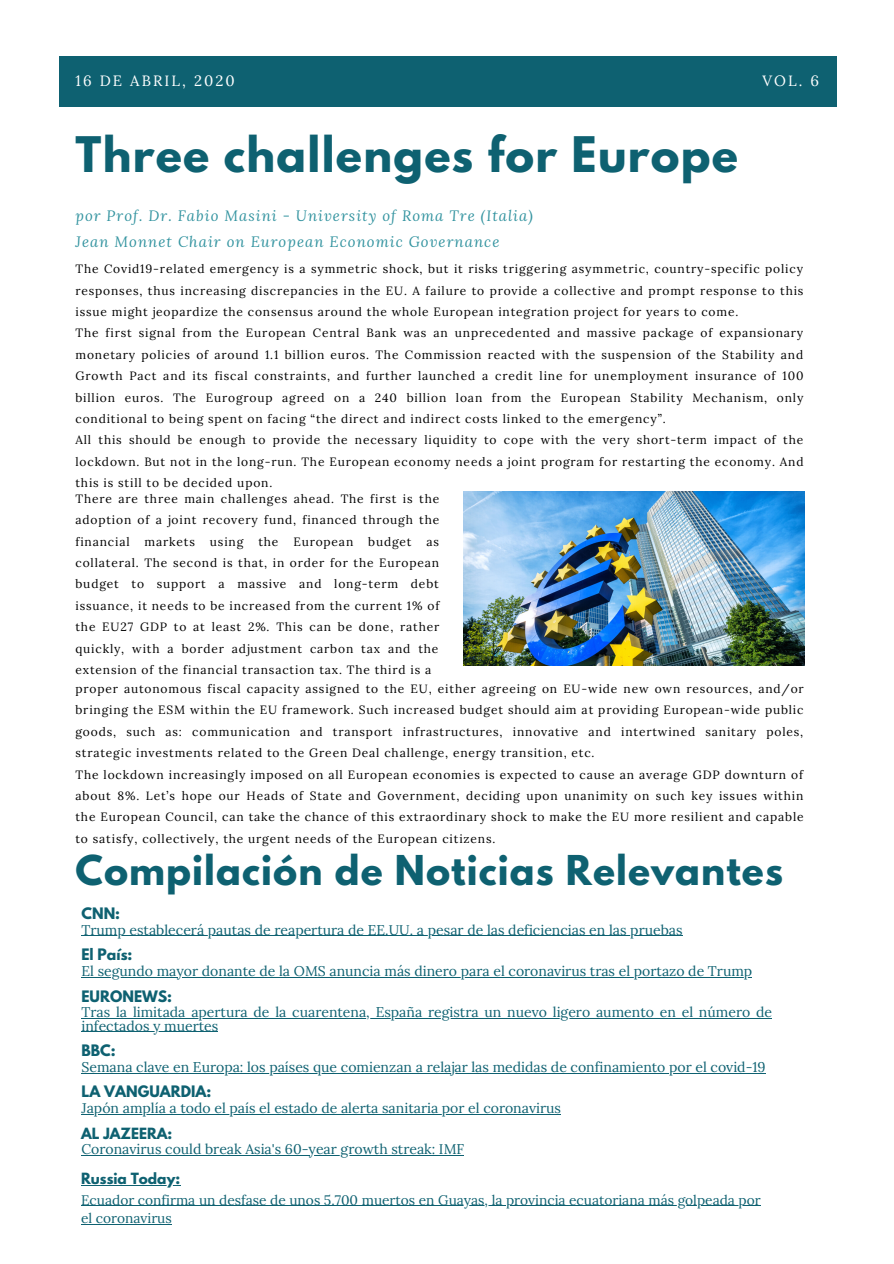
<style>
.page{position:relative;width:894px;height:1264px;background:#fff}
.page>*{position:absolute;margin:0;border:0;box-sizing:border-box;transform-origin:0 0}
.t1{font:700 43.35px "League Spartan";letter-spacing:.03em;color:#0e6171}
.t2{font:700 36.45px "League Spartan";letter-spacing:.03em;color:#0e6171}
.t3{font:italic 14.85px/26px "Lora";letter-spacing:.07em;color:#3494a0}
.t4{font:14.85px "Lora";letter-spacing:.14em;color:#fff}
.t5{font:13.95px/13.6px "Lora";color:#0e6171}
.t6{font:700 13.95px "League Spartan";color:#0e6171}
.t7{font:13.65px/18.9px "Lora";color:#0e6171}
.t8{font:700 13.65px "League Spartan";color:#0e6171}
.t9{font:12px/21.5px "Lora";letter-spacing:.07em;color:#000}
</style>
<div class="page">
<div style="left:60px;top:56px;width:776px;height:50px;background:#0e6171"></div>
<img style="left:463px;top:491px;width:341px;height:174px">
<hr style="left:81px;top:935px;width:601px;height:1px;background:#0e6171">
<hr style="left:81px;top:976px;width:671px;height:1px;background:#0e6171">
<hr style="left:81px;top:1017px;width:690px;height:1px;background:#0e6171">
<hr style="left:81px;top:1031px;width:137px;height:1px;background:#0e6171">
<hr style="left:81px;top:1072px;width:684px;height:1px;background:#0e6171">
<hr style="left:81px;top:1113px;width:480px;height:1px;background:#0e6171">
<hr style="left:81px;top:1154px;width:383px;height:1px;background:#0e6171">
<hr style="left:81px;top:1184px;width:99px;height:1px;background:#0e6171">
<hr style="left:81px;top:1205px;width:679px;height:1px;background:#0e6171">
<hr style="left:81px;top:1224px;width:91px;height:1px;background:#0e6171">
<p class="t4" style="left:75px;top:71px;width:161px">16 DE ABRIL, 2020</p>
<p class="t4" style="left:762px;top:71px;width:58px">VOL. 6</p>
<p class="t4" style="left:75px;top:71px;width:176px">30 DE MARZO, 2020</p>
<p class="t4" style="left:765px;top:71px;width:55px">VOL. 1</p>
<h1 class="t1" style="left:75px;top:133px;width:663px">Three challenges for Europe</h1>
<p class="t3" style="left:75px;top:202px;width:458px">por Prof. Dr. Fabio Masini - University of Roma Tre (Italia)<br>Jean Monnet Chair on European Economic Governance</p>
<p class="t9" style="left:75px;top:258px;width:729px">The Covid19-related emergency is a symmetric shock, but it risks triggering asymmetric, country-specific policy responses, thus increasing discrepancies in the EU. A failure to provide a collective and prompt response to this issue might jeopardize the consensus around the whole European integration project for years to come.<br>The first signal from the European Central Bank was an unprecedented and massive package of expansionary monetary policies of around 1.1 billion euros. The Commission reacted with the suspension of the Stability and Growth Pact and its fiscal constraints, and further launched a credit line for unemployment insurance of 100 billion euros. The Eurogroup agreed on a 240 billion loan from the European Stability Mechanism, only conditional to being spent on facing “the direct and indirect costs linked to the emergency”.<br>All this should be enough to provide the necessary liquidity to cope with the very short-term impact of the lockdown. But not in the long-run. The European economy needs a joint program for restarting the economy. And this is still to be decided upon.</p>
<p class="t9" style="left:75px;top:487px;width:365px;text-align:justify">There are three main challenges ahead. The first is the adoption of a joint recovery fund, financed through the financial markets using the European budget as collateral. The second is that, in order for the European budget to support a massive and long-term debt issuance, it needs to be increased from the current 1% of the EU27 GDP to at least 2%. This can be done, rather quickly, with a border adjustment carbon tax and the extension of the financial transaction tax. The third is a</p>
<p class="t9" style="left:75px;top:678px;width:729px">proper autonomous fiscal capacity assigned to the EU, either agreeing on EU-wide new own resources, and/or bringing the ESM within the EU framework. Such increased budget should aim at providing European-wide public goods, such as: communication and transport infrastructures, innovative and intertwined sanitary poles, strategic investments related to the Green Deal challenge, energy transition, etc.<br>The lockdown increasingly imposed on all European economies is expected to cause an average GDP downturn of about 8%. Let’s hope our Heads of State and Government, deciding upon unanimity on such key issues within the European Council, can take the chance of this extraordinary shock to make the EU more resilient and capable to satisfy, collectively, the urgent needs of the European citizens.</p>
<h2 class="t2" style="left:75px;top:852px;width:708px">Compilación de Noticias Relevantes</h2>
<p class="t6" style="left:81px;top:906px;width:40px">CNN:</p>
<p class="t5" style="left:81px;top:922px;width:602px">Trump establecerá pautas de reapertura de EE.UU. a pesar de las deficiencias en las pruebas</p>
<p class="t6" style="left:81px;top:947px;width:52px">El País:</p>
<p class="t5" style="left:81px;top:963px;width:672px">El segundo mayor donante de la OMS anuncia más dinero para el coronavirus tras el portazo de Trump</p>
<p class="t6" style="left:81px;top:988px;width:92px">EURONEWS:</p>
<p class="t5" style="left:81px;top:1005px;width:692px">Tras la limitada apertura de la cuarentena, España registra un nuevo ligero aumento en el número de infectados y muertes</p>
<p class="t6" style="left:81px;top:1043px;width:36px">BBC:</p>
<p class="t5" style="left:81px;top:1059px;width:685px">Semana clave en Europa: los países que comienzan a relajar las medidas de confinamiento por el covid-19</p>
<p class="t6" style="left:81px;top:1084px;width:131px">LA VANGUARDIA:</p>
<p class="t5" style="left:81px;top:1100px;width:481px">Japón amplía a todo el país el estado de alerta sanitaria por el coronavirus</p>
<p class="t8" style="left:81px;top:1126px;width:93px">AL JAZEERA:</p>
<p class="t5" style="left:81px;top:1142px;width:384px">Coronavirus could break Asia's 60-year growth streak: IMF</p>
<p class="t8" style="left:81px;top:1171px;width:100px">Russia Today:</p>
<p class="t7" style="left:81px;top:1190px;width:681px">Ecuador confirma un desfase de unos 5.700 muertos en Guayas, la provincia ecuatoriana más golpeada por el coronavirus</p>
</div>
